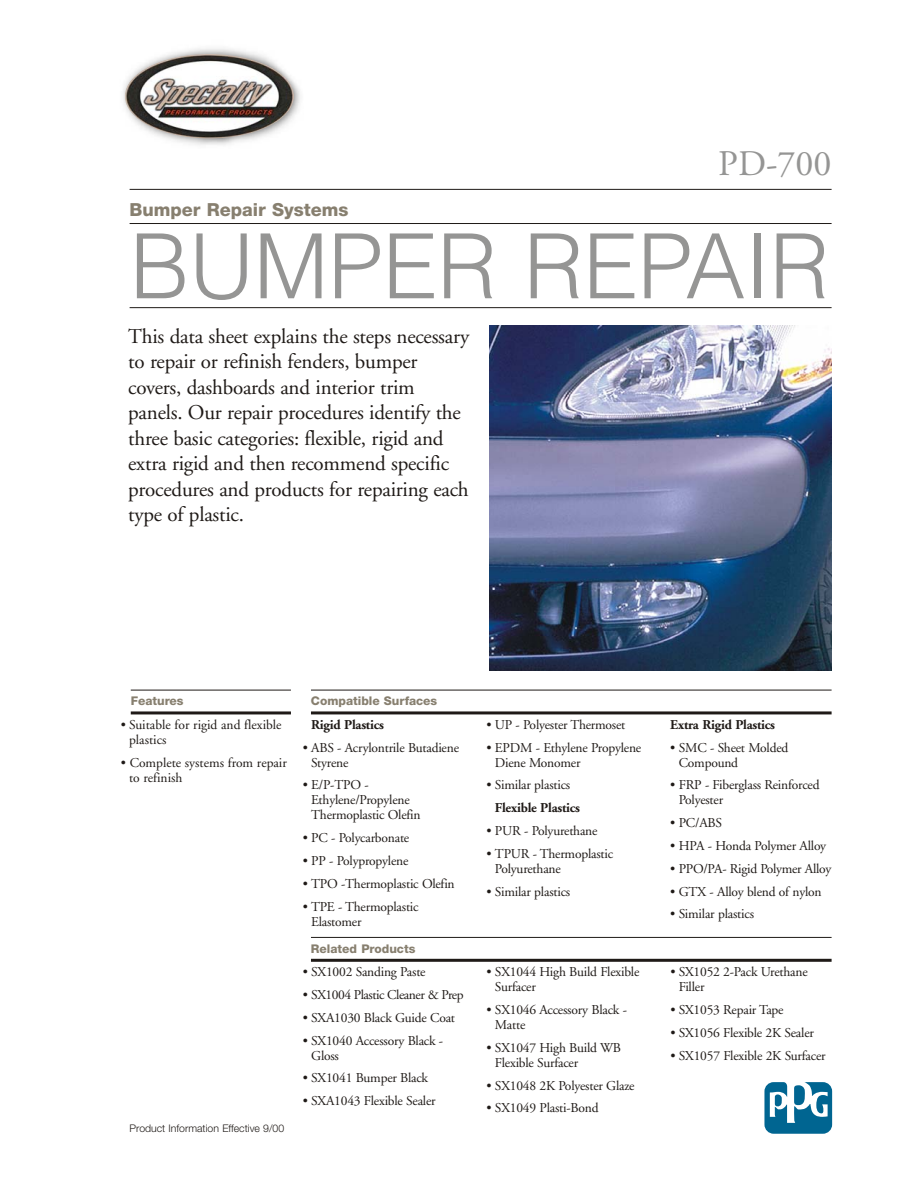
<style>
.page{position:relative;width:918px;height:1188px;background:#fff}
.page>*{position:absolute;margin:0;border:0;box-sizing:border-box;transform-origin:0 0}
.t1{font:300 90px "Helvetica";letter-spacing:-.005em;color:#959594}
.t2{font:36px "Adobe Garamond";color:#959594}
.t3{font:21px/25.5px "Adobe Garamond";letter-spacing:-.01em;color:#1f1a17}
.t4{font:800 18px "Helvetica Neue";color:#877f6f}
.t5{font:13.5px/15px "Adobe Garamond";letter-spacing:-.015em;color:#1f1a17}
.t6{font:700 13.5px "Adobe Garamond";letter-spacing:-.015em;color:#1f1a17}
.t7{font:13.5px "Adobe Garamond";letter-spacing:-.035em;color:#1f1a17}
.t8{font:800 12px "Helvetica Neue";color:#877f6f}
.t9{font:300 10.5px "Helvetica Neue";color:#1f1a17}
</style>
<div class="page">
<hr style="left:131px;top:690px;width:160px;height:1px;background:#1f1a17">
<hr style="left:131px;top:711px;width:160px;height:3px;background:#1f1a17">
<hr style="left:311px;top:690px;width:521px;height:1px;background:#1f1a17">
<hr style="left:311px;top:711px;width:521px;height:3px;background:#1f1a17">
<img style="left:490px;top:326px;width:342px;height:345px">
<hr style="left:311px;top:937px;width:521px;height:1px;background:#1f1a17">
<hr style="left:311px;top:959px;width:521px;height:3px;background:#1f1a17">
<hr style="left:130px;top:307px;width:702px;height:1px;background:#1f1a17">
<hr style="left:130px;top:189px;width:702px;height:1px;background:#1f1a17">
<hr style="left:130px;top:223px;width:702px;height:1px;background:#1f1a17">
<svg style="left:764px;top:1082px;width:68px;height:52px"></svg>
<img style="left:123px;top:48px;width:177px;height:97px">
<img style="left:125px;top:54px;width:169px;height:84px;border-radius:50%">
<h2 class="t2" style="left:718px;top:150px;width:115px">PD-700</h2>
<h3 class="t4" style="left:130px;top:203px;width:220px">Bumper Repair Systems</h3>
<h1 class="t1" style="left:130px;top:233px;width:701px">BUMPER REPAIR</h1>
<p class="t3" style="left:128px;top:325px;width:343px">This data sheet explains the steps necessary to repair or refinish fenders, bumper covers, dashboards and interior trim panels. Our repair procedures identify the three basic categories: flexible, rigid and extra rigid and then recommend specific procedures and products for repairing each type of plastic.</p>
<p class="t8" style="left:131px;top:697px;width:54px">Features</p>
<p class="t5" style="left:129px;top:719px;width:154px;text-indent:-8px">• Suitable for rigid and flexible plastics</p>
<p class="t5" style="left:129px;top:757px;width:159px;text-indent:-8px">• Complete systems from repair to refinish</p>
<p class="t9" style="left:130px;top:1125px;width:156px">Product Information Effective 9/00</p>
<p class="t8" style="left:311px;top:697px;width:128px">Compatible Surfaces</p>
<p class="t6" style="left:311px;top:719px;width:74px">Rigid Plastics</p>
<p class="t5" style="left:311px;top:741px;width:149px;text-indent:-8px">• ABS - Acrylontrile Butadiene<br>Styrene</p>
<p class="t5" style="left:311px;top:779px;width:111px;text-indent:-8px">• E/P-TPO -<br>Ethylene/Propylene<br>Thermoplastic Olefin</p>
<p class="t5" style="left:303px;top:832px;width:108px">• PC - Polycarbonate</p>
<p class="t5" style="left:303px;top:854px;width:107px">• PP - Polypropylene</p>
<p class="t5" style="left:303px;top:877px;width:153px">• TPO -Thermoplastic Olefin</p>
<p class="t5" style="left:311px;top:900px;width:109px;text-indent:-8px">• TPE - Thermoplastic<br>Elastomer</p>
<p class="t8" style="left:311px;top:944px;width:106px">Related Products</p>
<p class="t5" style="left:303px;top:966px;width:124px">• SX1002 Sanding Paste</p>
<p class="t7" style="left:303px;top:989px;width:162px">• SX1004 Plastic Cleaner &amp; Prep</p>
<p class="t5" style="left:303px;top:1011px;width:154px">• SXA1030 Black Guide Coat</p>
<p class="t5" style="left:311px;top:1034px;width:134px;text-indent:-8px">• SX1040 Accessory Black -<br>Gloss</p>
<p class="t5" style="left:303px;top:1072px;width:127px">• SX1041 Bumper Black</p>
<p class="t5" style="left:303px;top:1095px;width:134px">• SXA1043 Flexible Sealer</p>
<p class="t5" style="left:487px;top:718px;width:140px">• UP - Polyester Thermoset</p>
<p class="t5" style="left:495px;top:741px;width:148px;text-indent:-8px">• EPDM - Ethylene Propylene<br>Diene Monomer</p>
<p class="t5" style="left:487px;top:779px;width:85px">• Similar plastics</p>
<p class="t6" style="left:495px;top:803px;width:87px">Flexible Plastics</p>
<p class="t5" style="left:487px;top:824px;width:112px">• PUR - Polyurethane</p>
<p class="t5" style="left:495px;top:847px;width:120px;text-indent:-8px">• TPUR - Thermoplastic<br>Polyurethane</p>
<p class="t5" style="left:487px;top:885px;width:85px">• Similar plastics</p>
<p class="t5" style="left:495px;top:966px;width:146px;text-indent:-8px">• SX1044 High Build Flexible<br>Surfacer</p>
<p class="t5" style="left:495px;top:1003px;width:134px;text-indent:-8px">• SX1046 Accessory Black -<br>Matte</p>
<p class="t5" style="left:495px;top:1041px;width:128px;text-indent:-8px">• SX1047 High Build WB<br>Flexible Surfacer</p>
<p class="t5" style="left:487px;top:1079px;width:150px">• SX1048 2K Polyester Glaze</p>
<p class="t5" style="left:487px;top:1102px;width:114px">• SX1049 Plasti-Bond</p>
<p class="t6" style="left:670px;top:719px;width:106px">Extra Rigid Plastics</p>
<p class="t5" style="left:679px;top:741px;width:111px;text-indent:-8px">• SMC - Sheet Molded<br>Compound</p>
<p class="t5" style="left:679px;top:779px;width:142px;text-indent:-8px">• FRP - Fiberglass Reinforced<br>Polyester</p>
<p class="t5" style="left:670px;top:817px;width:53px">• PC/ABS</p>
<p class="t5" style="left:670px;top:839px;width:157px">• HPA - Honda Polymer Alloy</p>
<p class="t5" style="left:670px;top:862px;width:162px">• PPO/PA- Rigid Polymer Alloy</p>
<p class="t5" style="left:670px;top:885px;width:153px">• GTX - Alloy blend of nylon</p>
<p class="t5" style="left:670px;top:908px;width:85px">• Similar plastics</p>
<p class="t5" style="left:679px;top:966px;width:130px;text-indent:-8px">• SX1052 2-Pack Urethane<br>Filler</p>
<p class="t5" style="left:670px;top:1003px;width:115px">• SX1053 Repair Tape</p>
<p class="t5" style="left:670px;top:1026px;width:145px">• SX1056 Flexible 2K Sealer</p>
<p class="t5" style="left:670px;top:1049px;width:157px">• SX1057 Flexible 2K Surfacer</p>
</div>
